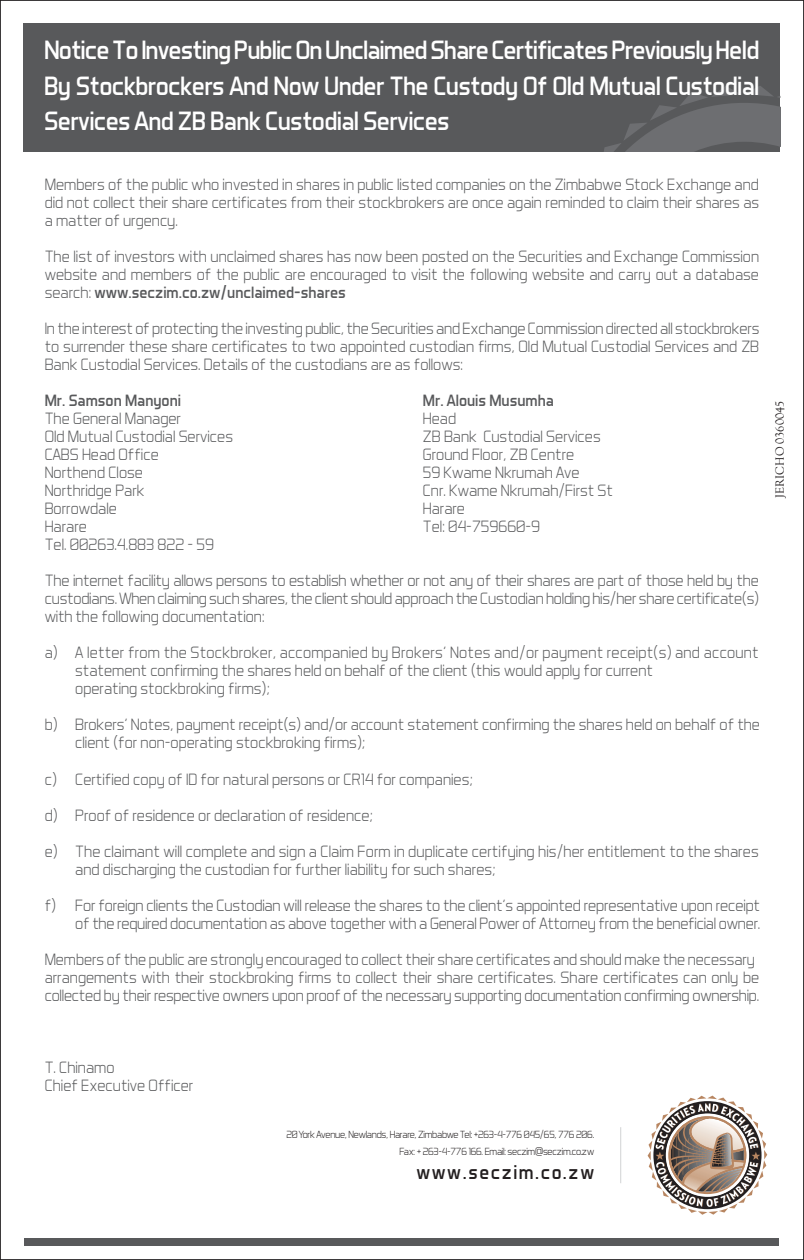
<style>
.page{position:relative;width:804px;height:1260px;background:#fff}
.page>*{position:absolute;margin:0;border:0;box-sizing:border-box;transform-origin:0 0}
.t1{font:26.95px/35.5px "Aero Matics";letter-spacing:-.025em;color:#fff;text-align:justify}
.t2{font:20.3px "Aero Matics";letter-spacing:.08em;color:#231f20}
.t3{font:300 16.62px/18px "Aero Matics";color:#58595b}
.t4{font:16.62px "Aero Matics";color:#58595b}
.t5{font:12.25px "Goudy Old Style T";color:#231f20}
.t6{font:300 10.5px/17.7px "Aero Matics";letter-spacing:-.025em;color:#231f20;text-align:right}
.s1{font-weight:400}
</style>
<div class="page">
<div style="left:25px;top:1239px;width:754px;height:7px;background:#58595b"></div>
<hr style="left:620px;top:1127px;width:1px;height:56px;background:#d2d3d4">
<svg style="left:647px;top:1096px;width:120px;height:119px"></svg>
<div style="left:24px;top:23px;width:756px;height:129px;background:#58595b"></div>
<svg style="left:604px;top:86px;width:176px;height:66px"></svg>
<h1 class="t1" style="left:44px;top:32px;width:717px">Notice To Investing Public On Unclaimed Share Certificates Previously Held By Stockbrockers And Now Under The Custody Of Old Mutual Custodial Services And ZB Bank Custodial Services</h1>
<p class="t3" style="left:45px;top:175px;width:716px;text-align:justify">Members of the public who invested in shares in public listed companies on the Zimbabwe Stock Exchange and did not collect their share certificates from their stockbrokers are once again reminded to claim their shares as a matter of urgency.</p>
<p class="t3" style="left:45px;top:247px;width:716px;text-align:justify">The list of investors with unclaimed shares has now been posted on the Securities and Exchange Commission website and members of the public are encouraged to visit the following website and carry out a database search: <span class="s1">www.seczim.co.zw/unclaimed-shares</span></p>
<p class="t3" style="left:45px;top:319px;width:716px;text-align:justify">In the interest of protecting the investing public, the Securities and Exchange Commission directed all stockbrokers to surrender these share certificates to two appointed custodian firms, Old Mutual Custodial Services and ZB Bank Custodial Services. Details of the custodians are as follows:</p>
<p class="t4" style="left:45px;top:391px;width:138px">Mr. Samson Manyoni</p>
<p class="t4" style="left:423px;top:391px;width:133px">Mr. Alouis Musumha</p>
<p class="t3" style="left:45px;top:409px;width:138px">The General Manager</p>
<p class="t3" style="left:423px;top:409px;width:35px">Head</p>
<p class="t3" style="left:45px;top:427px;width:190px">Old Mutual Custodial Services</p>
<p class="t3" style="left:423px;top:427px;width:179px">ZB Bank Custodial Services</p>
<p class="t3" style="left:45px;top:445px;width:116px">CABS Head Office</p>
<p class="t3" style="left:423px;top:445px;width:153px">Ground Floor, ZB Centre</p>
<p class="t3" style="left:45px;top:463px;width:100px">Northend Close</p>
<p class="t3" style="left:423px;top:463px;width:158px">59 Kwame Nkrumah Ave</p>
<p class="t3" style="left:45px;top:481px;width:101px">Northridge Park</p>
<p class="t3" style="left:423px;top:481px;width:192px">Cnr. Kwame Nkrumah/First St</p>
<p class="t3" style="left:45px;top:499px;width:74px">Borrowdale</p>
<p class="t3" style="left:423px;top:499px;width:44px">Harare</p>
<p class="t3" style="left:45px;top:517px;width:44px">Harare</p>
<p class="t3" style="left:423px;top:517px;width:119px">Tel: 04-759660-9</p>
<p class="t3" style="left:45px;top:526px;width:715px;line-height:36.1px">Tel. 00263.4.883 822 - 59<br>The internet facility allows persons to establish whether or not any of their shares are part of those held by the</p>
<p class="t3" style="left:45px;top:589px;width:716px">custodians. When claiming such shares, the client should approach the Custodian holding his/her share certificate(s) with the following documentation:</p>
<p class="t3" style="left:75px;top:643px;width:685px;text-indent:-30px">a) A letter from the Stockbroker, accompanied by Brokers’ Notes and/or payment receipt(s) and account statement confirming the shares held on behalf of the client (this would apply for current<br>operating stockbroking firms);</p>
<p class="t3" style="left:75px;top:716px;width:686px;text-indent:-30px">b) Brokers’ Notes, payment receipt(s) and/or account statement confirming the shares held on behalf of the client (for non-operating stockbroking firms);</p>
<p class="t3" style="left:45px;top:761px;width:715px;line-height:36.1px">c) Certified copy of ID for natural persons or CR14 for companies;<br>d) Proof of residence or declaration of residence;<br>e) The claimant will complete and sign a Claim Form in duplicate certifying his/her entitlement to the shares</p>
<p class="t3" style="left:45px;top:851px;width:717px;line-height:36.1px;text-indent:30px">and discharging the custodian for further liability for such shares;<br>f) For foreign clients the Custodian will release the shares to the client’s appointed representative upon receipt</p>
<p class="t3" style="left:45px;top:905px;width:717px;line-height:36.1px;text-indent:30px">of the required documentation as above together with a General Power of Attorney from the beneficial owner.<br>Members of the public are strongly encouraged to collect their share certificates and should make the necessary</p>
<p class="t3" style="left:45px;top:968px;width:716px">arrangements with their stockbroking firms to collect their share certificates. Share certificates can only be collected by their respective owners upon proof of the necessary supporting documentation confirming ownership.</p>
<p class="t5" style="left:773px;top:498px;width:98px;rotate:-90deg">JERICHO 0360045</p>
<p class="t3" style="left:45px;top:1058px;width:150px">T. Chinamo<br>Chief Executive Officer</p>
<p class="t6" style="left:286px;top:1125px;width:309px">20York Avenue, Newlands, Harare, ZimbabweTel: +263-4-776 045/65, 776 206.<br>Fax: + 263-4-776 166. Email: seczim@seczim.co.zw</p>
<p class="t2" style="left:416px;top:1160px;width:179px">www.seczim.co.zw</p>
</div>
